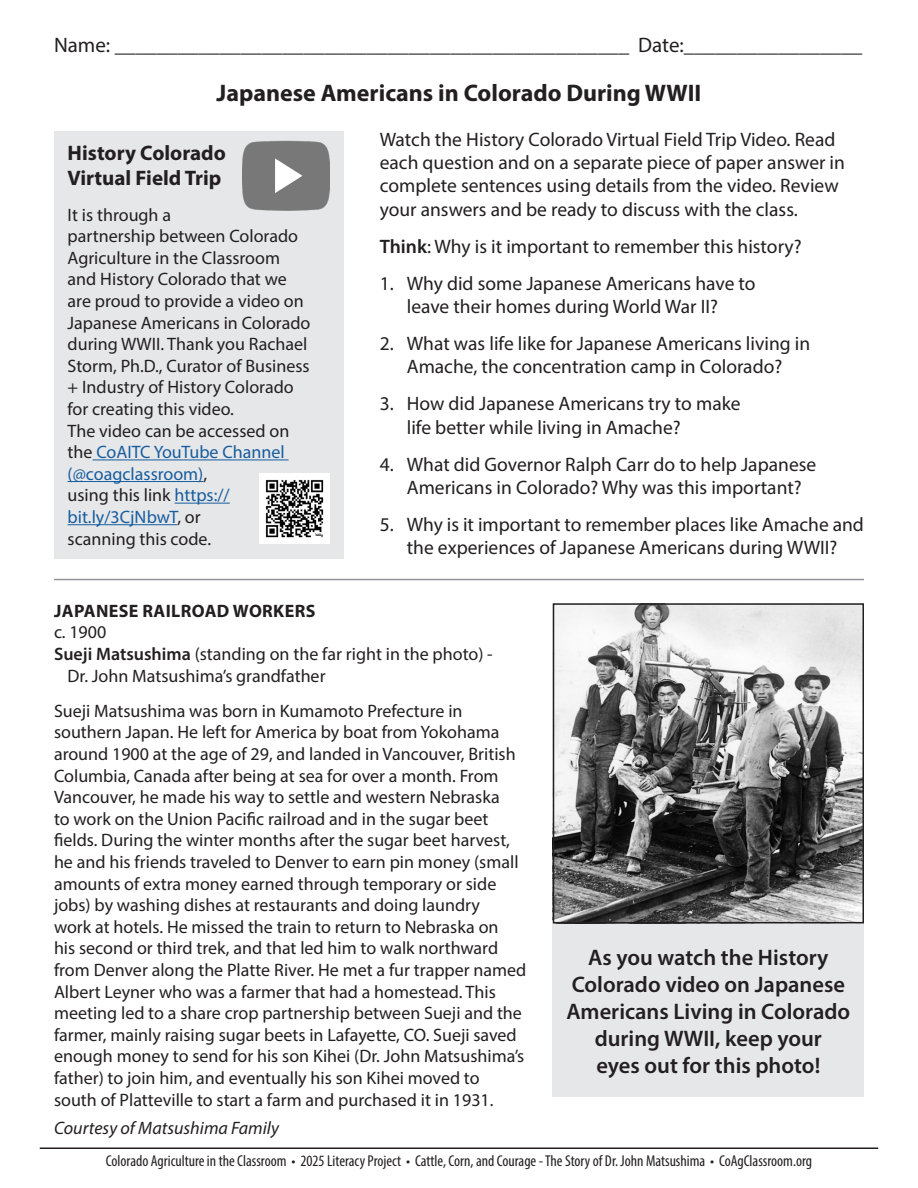
<style>
.page{position:relative;width:918px;height:1188px;background:#fff}
.page>*{position:absolute;margin:0;border:0;box-sizing:border-box;transform-origin:0 0}
.t1{font:700 24px "Myriad Pro";color:#231f20}
.t2{font:600 22.5px/27px "Myriad Pro";color:#231f20;text-align:center}
.t3{font:21px "Myriad Pro";color:#231f20}
.t4{font:700 21px/25.2px "Myriad Pro";color:#231f20}
.t5{font:19.5px/23.4px "Myriad Pro";color:#231f20}
.t6{font:18px/21.6px "Myriad Pro";color:#231f20}
.t7{font:italic 18px "Myriad Pro";color:#231f20}
.t8{font:700 18px "Myriad Pro";letter-spacing:.02em;color:#231f20}
.t9{font:condensed 15.75px "Myriad Pro";color:#231f20}
.s1{color:#175d9e}
.s2{font-weight:600}
</style>
<div class="page">
<div style="left:54px;top:131px;width:289px;height:427px;background:#e6e7e9"></div>
<hr style="left:93px;top:459px;width:196px;height:1px;background:#175d9e">
<hr style="left:68px;top:481px;width:135px;height:1px;background:#175d9e">
<hr style="left:175px;top:503px;width:55px;height:1px;background:#175d9e">
<hr style="left:68px;top:524px;width:109px;height:1px;background:#175d9e">
<div style="left:553px;top:923px;width:311px;height:174px;background:#e6e7e9"></div>
<img style="left:556px;top:606px;width:305px;height:314px">
<div style="left:553px;top:603px;width:311px;height:320px;border:2px solid #231f20"></div>
<img style="left:243px;top:140px;width:86px;height:71px">
<img style="left:260px;top:474px;width:70px;height:70px">
<hr style="left:54px;top:579px;width:810px;height:1px;background:#939598">
<hr style="left:40px;top:1148px;width:838px;height:1px;background:#231f20">
<p class="t3" style="left:54px;top:32px;width:810px">Name: _________________________________________________ Date:_________________</p>
<p class="t1" style="left:217px;top:77px;width:486px">Japanese Americans in Colorado During WWII</p>
<p class="t4" style="left:68px;top:140px;width:160px">History Colorado<br>Virtual Field Trip</p>
<p class="t6" style="left:68px;top:203px;width:244px">It is through a<br>partnership between Colorado<br>Agriculture in the Classroom and History Colorado that we are proud to provide a video on<br>Japanese Americans in Colorado during WWII. Thank you Rachael<br>Storm, Ph.D., Curator of Business + Industry of History Colorado for creating this video.</p>
<p class="t6" style="left:68px;top:419px;width:223px">The video can be accessed on the <span class="s1">CoAITC YouTube Channel (@coagclassroom)</span>,<br>using this link <span class="s1">https:// bit.ly/3CjNbwT</span>, or<br>scanning this code.</p>
<p class="t5" style="left:380px;top:127px;width:467px">Watch the History Colorado Virtual Field Trip Video. Read each question and on a separate piece of paper answer in complete sentences using details from the video. Review your answers and be ready to discuss with the class.</p>
<p class="t5" style="left:380px;top:234px;width:423px"><span class="s2">Think</span>: Why is it important to remember this history?</p>
<p class="t5" style="left:380px;top:271px;width:377px;text-align:center">1. Why did some Japanese Americans have to leave their homes during World War II?</p>
<p class="t5" style="left:380px;top:331px;width:432px;text-align:center">2. What was life like for Japanese Americans living in<br>Amache, the concentration camp in Colorado?</p>
<p class="t5" style="left:407px;top:392px;width:335px;text-indent:-27px">3. How did Japanese Americans try to make life better while living in Amache?</p>
<p class="t5" style="left:407px;top:452px;width:411px;text-indent:-27px">4. What did Governor Ralph Carr do to help Japanese<br>Americans in Colorado? Why was this important?</p>
<p class="t5" style="left:380px;top:512px;width:486px;text-align:center">5. Why is it important to remember places like Amache and the experiences of Japanese Americans during WWII?</p>
<p class="t8" style="left:54px;top:599px;width:263px">JAPANESE RAILROAD WORKERS</p>
<p class="t6" style="left:54px;top:621px;width:54px">c. 1900</p>
<p class="t6" style="left:54px;top:643px;width:440px"><span class="s2">Sueji Matsushima</span> (standing on the far right in the photo) -</p>
<p class="t6" style="left:68px;top:664px;width:260px">Dr. John Matsushima’s grandfather</p>
<p class="t6" style="left:54px;top:700px;width:474px">Sueji Matsushima was born in Kumamoto Prefecture in southern Japan. He left for America by boat from Yokohama around 1900 at the age of 29, and landed in Vancouver, British Columbia, Canada after being at sea for over a month. From Vancouver, he made his way to settle and western Nebraska<br>to work on the Union Pacific railroad and in the sugar beet fields. During the winter months after the sugar beet harvest, he and his friends traveled to Denver to earn pin money (small amounts of extra money earned through temporary or side jobs) by washing dishes at restaurants and doing laundry<br>work at hotels. He missed the train to return to Nebraska on<br>his second or third trek, and that led him to walk northward from Denver along the Platte River. He met a fur trapper named Albert Leyner who was a farmer that had a homestead. This meeting led to a share crop partnership between Sueji and the farmer, mainly raising sugar beets in Lafayette, CO. Sueji saved enough money to send for his son Kihei (Dr. John Matsushima’s father) to join him, and eventually his son Kihei moved to south of Platteville to start a farm and purchased it in 1931.</p>
<p class="t7" style="left:54px;top:1117px;width:226px">Courtesy of Matsushima Family</p>
<p class="t2" style="left:566px;top:943px;width:285px">As you watch the History<br>Colorado video on Japanese<br>Americans Living in Colorado during WWII, keep your<br>eyes out for this photo!</p>
<p class="t9" style="left:106px;top:1151px;width:708px">Colorado Agriculture in the Classroom • 2025 Literacy Project • Cattle, Corn, and Courage - The Story of Dr. John Matsushima • CoAgClassroom.org</p>
</div>
